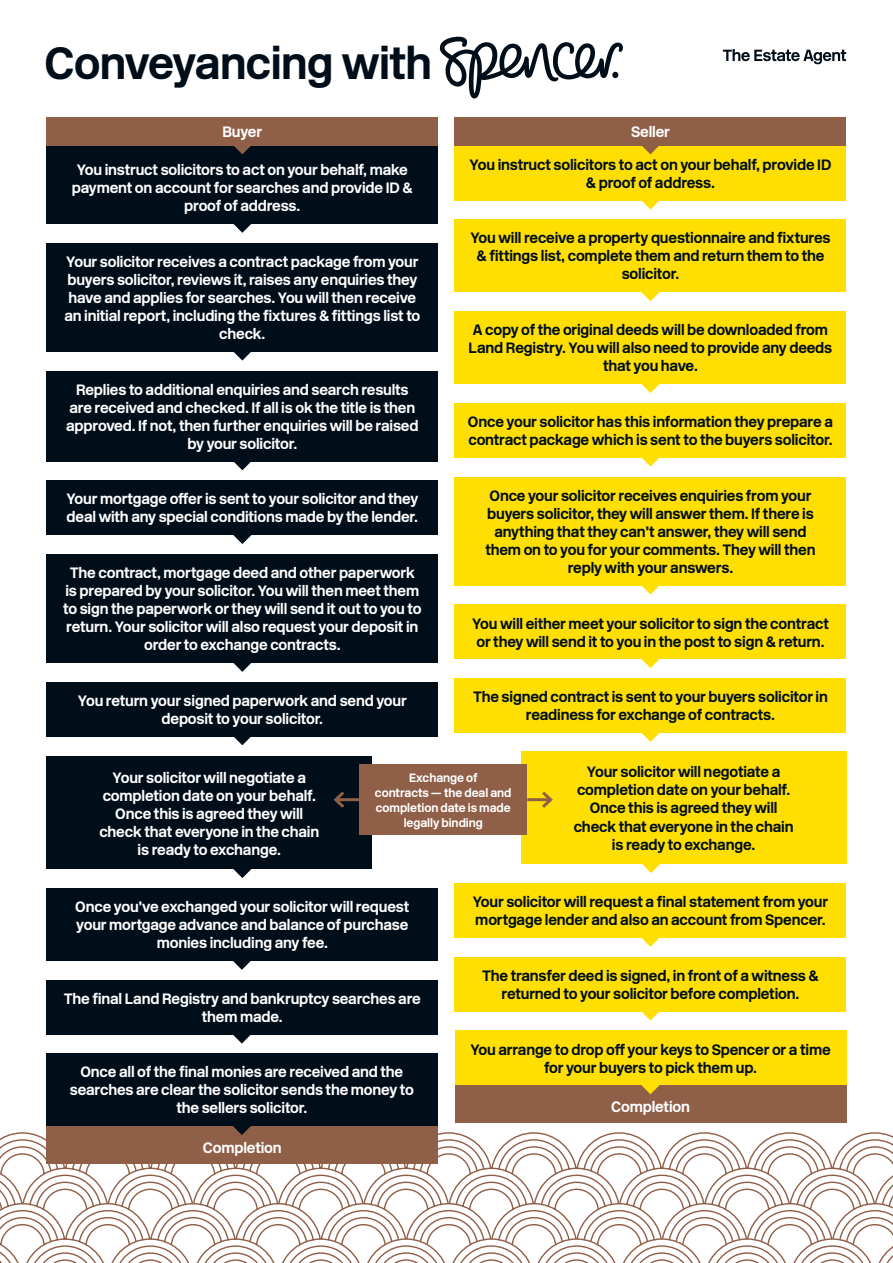
<style>
.page{position:relative;width:893px;height:1263px;background:#fff}
.page>*{position:absolute;margin:0;border:0;box-sizing:border-box;transform-origin:0 0}
.t1{font:700 45px "New Rail Alphabet";letter-spacing:-.015em;color:#000e1a}
.t2{font:700 15px/18px "New Rail Alphabet";letter-spacing:-.01em;color:#fff;text-align:center}
.t3{font:700 15px/18px "New Rail Alphabet";letter-spacing:-.01em;color:#000e1a;text-align:center}
.t4{font:700 12px/15px "New Rail Alphabet";letter-spacing:-.005em;color:#fff;text-align:center}
</style>
<div class="page">
<svg style="left:0;top:1131px;width:893px;height:71px"></svg>
<svg style="left:0;top:1202px;width:893px;height:61px"></svg>
<div style="left:455px;top:1085px;width:391px;height:38px;background:#905f48"></div>
<div style="left:47px;top:1126px;width:391px;height:38px;background:#905f48"></div>
<svg style="left:723px;top:49px;width:123px;height:15px"></svg>
<div style="left:47px;top:146px;width:391px;height:78px;background:#000e1a"></div>
<div style="left:47px;top:243px;width:391px;height:109px;background:#000e1a"></div>
<div style="left:47px;top:371px;width:391px;height:90px;background:#000e1a"></div>
<svg style="left:233px;top:224px;width:18px;height:9px"></svg>
<svg style="left:234px;top:352px;width:17px;height:9px"></svg>
<svg style="left:233px;top:1126px;width:18px;height:9px"></svg>
<div style="left:455px;top:146px;width:391px;height:54px;background:#ffdf01"></div>
<svg style="left:641px;top:200px;width:18px;height:9px"></svg>
<svg style="left:234px;top:146px;width:17px;height:8px"></svg>
<div style="left:47px;top:118px;width:391px;height:28px;background:#905f48"></div>
<svg style="left:642px;top:146px;width:17px;height:8px"></svg>
<div style="left:455px;top:118px;width:391px;height:28px;background:#905f48"></div>
<svg style="left:641px;top:1085px;width:18px;height:9px"></svg>
<svg style="left:440px;top:37px;width:183px;height:61px"></svg>
<svg style="left:233px;top:461px;width:18px;height:9px"></svg>
<div style="left:47px;top:480px;width:391px;height:55px;background:#000e1a"></div>
<svg style="left:233px;top:535px;width:18px;height:9px"></svg>
<div style="left:47px;top:554px;width:391px;height:109px;background:#000e1a"></div>
<svg style="left:233px;top:663px;width:18px;height:9px"></svg>
<div style="left:47px;top:682px;width:391px;height:54px;background:#000e1a"></div>
<svg style="left:233px;top:736px;width:18px;height:9px"></svg>
<div style="left:47px;top:888px;width:391px;height:73px;background:#000e1a"></div>
<svg style="left:233px;top:869px;width:18px;height:9px"></svg>
<div style="left:47px;top:980px;width:391px;height:54px;background:#000e1a"></div>
<svg style="left:233px;top:961px;width:18px;height:9px"></svg>
<div style="left:46px;top:1053px;width:391px;height:73px;background:#000e1a"></div>
<div style="left:455px;top:220px;width:391px;height:72px;background:#ffdf01"></div>
<svg style="left:641px;top:292px;width:18px;height:9px"></svg>
<div style="left:455px;top:311px;width:391px;height:73px;background:#ffdf01"></div>
<svg style="left:641px;top:384px;width:18px;height:9px"></svg>
<div style="left:455px;top:403px;width:391px;height:55px;background:#ffdf01"></div>
<svg style="left:642px;top:458px;width:17px;height:9px"></svg>
<div style="left:455px;top:477px;width:391px;height:108px;background:#ffdf01"></div>
<svg style="left:641px;top:585px;width:18px;height:9px"></svg>
<div style="left:455px;top:605px;width:391px;height:54px;background:#ffdf01"></div>
<svg style="left:641px;top:659px;width:18px;height:9px"></svg>
<div style="left:455px;top:678px;width:391px;height:55px;background:#ffdf01"></div>
<svg style="left:641px;top:733px;width:18px;height:9px"></svg>
<div style="left:455px;top:1031px;width:391px;height:54px;background:#ffdf01"></div>
<svg style="left:642px;top:864px;width:18px;height:9px"></svg>
<div style="left:455px;top:883px;width:391px;height:55px;background:#ffdf01"></div>
<svg style="left:642px;top:938px;width:17px;height:9px"></svg>
<div style="left:455px;top:957px;width:391px;height:54px;background:#ffdf01"></div>
<svg style="left:641px;top:1011px;width:18px;height:9px"></svg>
<div style="left:47px;top:757px;width:325px;height:112px;background:#000e1a"></div>
<svg style="left:233px;top:1034px;width:18px;height:9px"></svg>
<div style="left:521px;top:752px;width:325px;height:112px;background:#ffdf01"></div>
<div style="left:359px;top:764px;width:168px;height:71px;background:#905f48"></div>
<hr style="left:336px;top:798px;width:23px;height:3px;background:#905f48">
<svg style="left:333px;top:791px;width:15px;height:17px"></svg>
<hr style="left:527px;top:798px;width:24px;height:3px;background:#905f48">
<svg style="left:539px;top:791px;width:14px;height:17px"></svg>
<h1 class="t1" style="left:45px;top:33px;width:389px">Conveyancing with</h1>
<p class="t2" style="left:222px;top:123px;width:41px">Buyer</p>
<p class="t2" style="left:631px;top:123px;width:40px">Seller</p>
<p class="t2" style="left:72px;top:161px;width:342px">You instruct solicitors to act on your behalf, make payment on account for searches and provide ID &amp; proof of address.</p>
<p class="t2" style="left:64px;top:252px;width:358px">Your solicitor receives a contract package from your buyers solicitor, reviews it, raises any enquiries they have and applies for searches. You will then receive an initial report, including the fixtures &amp; fittings list to check.</p>
<p class="t2" style="left:66px;top:380px;width:354px">Replies to additional enquiries and search results are received and checked. If all is ok the title is then approved. If not, then further enquiries will be raised by your solicitor.</p>
<p class="t2" style="left:66px;top:490px;width:353px;text-align:left">Your mortgage offer is sent to your solicitor and they deal with any special conditions made by the lender.</p>
<p class="t2" style="left:63px;top:564px;width:360px">The contract, mortgage deed and other paperwork is prepared by your solicitor. You will then meet them to sign the paperwork or they will send it out to you to return. Your solicitor will also request your deposit in order to exchange contracts.</p>
<p class="t2" style="left:78px;top:691px;width:330px">You return your signed paperwork and send your deposit to your solicitor.</p>
<p class="t3" style="left:470px;top:155px;width:363px">You instruct solicitors to act on your behalf, provide ID &amp; proof of address.</p>
<p class="t3" style="left:470px;top:229px;width:362px">You will receive a property questionnaire and fixtures &amp; fittings list, complete them and return them to the solicitor.</p>
<p class="t3" style="left:469px;top:321px;width:365px">A copy of the original deeds will be downloaded from<br>Land Registry. You will also need to provide any deeds that you have.</p>
<p class="t3" style="left:468px;top:413px;width:366px;text-align:left">Once your solicitor has this information they prepare a contract package which is sent to the buyers solicitor.</p>
<p class="t3" style="left:485px;top:486px;width:332px">Once your solicitor receives enquiries from your buyers solicitor, they will answer them. If there is anything that they can’t answer, they will send them on to you for your comments. They will then reply with your answers.</p>
<p class="t3" style="left:472px;top:614px;width:358px;text-align:left">You will either meet your solicitor to sign the contract or they will send it to you in the post to sign &amp; return.</p>
<p class="t3" style="left:473px;top:688px;width:356px">The signed contract is sent to your buyers solicitor in readiness for exchange of contracts.</p>
<p class="t2" style="left:99px;top:768px;width:221px">Your solicitor will negotiate a completion date on your behalf.<br>Once this is agreed they will check that everyone in the chain is ready to exchange.</p>
<p class="t3" style="left:574px;top:763px;width:221px">Your solicitor will negotiate a completion date on your behalf.<br>Once this is agreed they will check that everyone in the chain is ready to exchange.</p>
<p class="t4" style="left:375px;top:770px;width:138px">Exchange of<br>contracts — the deal and completion date is made legally binding</p>
<p class="t2" style="left:75px;top:898px;width:336px">Once you’ve exchanged your solicitor will request your mortgage advance and balance of purchase monies including any fee.</p>
<p class="t2" style="left:64px;top:989px;width:359px">The final Land Registry and bankruptcy searches are them made.</p>
<p class="t2" style="left:70px;top:1063px;width:346px">Once all of the final monies are received and the searches are clear the solicitor sends the money to the sellers solicitor.</p>
<p class="t2" style="left:203px;top:1139px;width:80px">Completion</p>
<p class="t3" style="left:473px;top:893px;width:357px;text-align:left">Your solicitor will request a final statement from your mortgage lender and also an account from Spencer.</p>
<p class="t3" style="left:482px;top:966px;width:338px">The transfer deed is signed, in front of a witness &amp; returned to your solicitor before completion.</p>
<p class="t3" style="left:470px;top:1040px;width:362px">You arrange to drop off your keys to Spencer or a time for your buyers to pick them up.</p>
<p class="t2" style="left:611px;top:1098px;width:80px">Completion</p>
</div>
